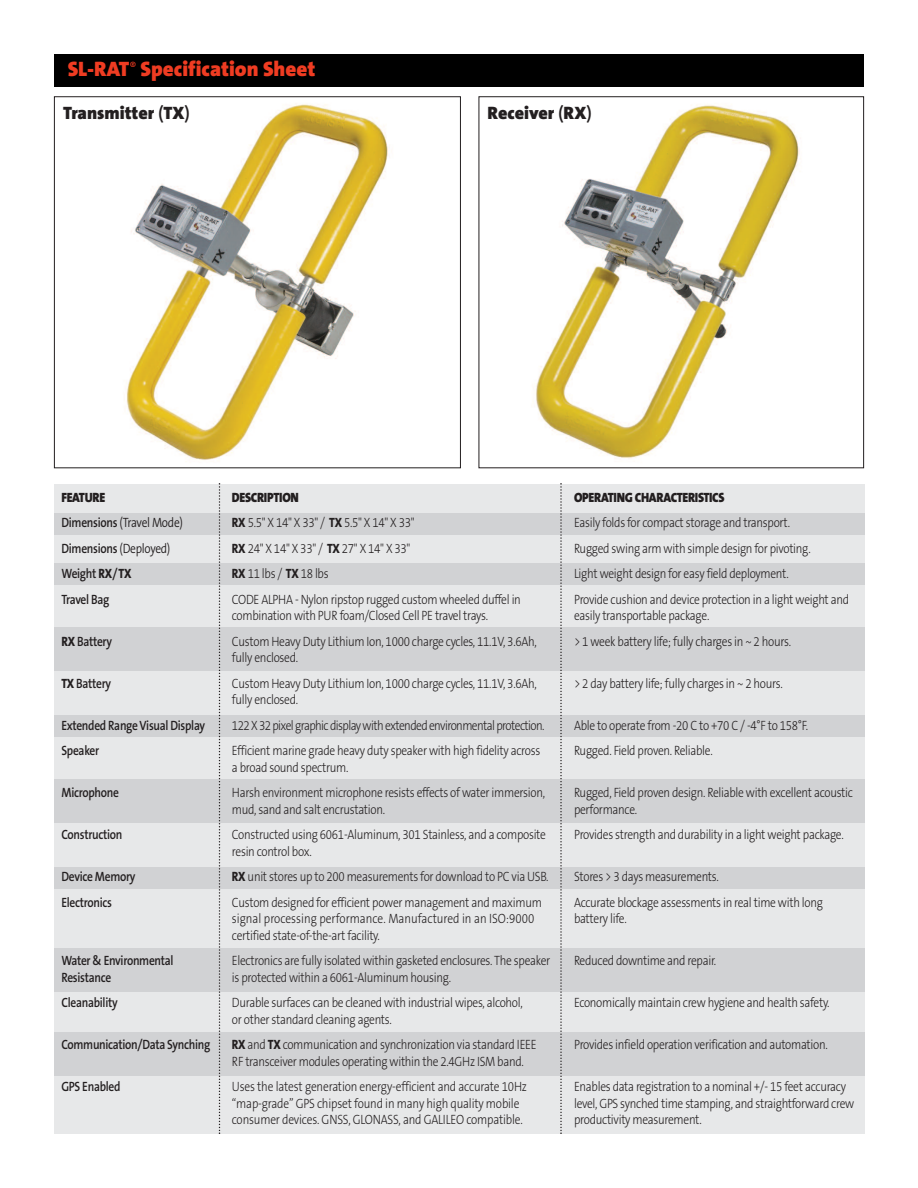
<style>
.page{position:relative;width:918px;height:1188px;background:#fff}
.page>*{position:absolute;margin:0;border:0;box-sizing:border-box;transform-origin:0 0}
.t1{font:900 21px "The Sans B9";color:#ef3c22}
.t2{font:900 18px "The Sans B9";color:#231f20}
.t3{font:300 13.5px/25.5px "The Sans B3";letter-spacing:-.025em;color:#231f20;scale:.85 1}
.t4{font:600 13.5px/25.5px "The Sans B6";letter-spacing:-.025em;color:#231f20;scale:.85 1}
.t5{font:300 13.5px/16.5px "The Sans B3";color:#231f20;scale:.85 1}
.t6{font:900 13.5px "The Sans B9";letter-spacing:-.025em;color:#231f20;scale:.9 1}
.t7{font:300 13.5px "The Sans B4";letter-spacing:-.03em;color:#231f20;scale:.85 1}
.s1{font-family:"The Sans B6";font-weight:600}
.s2{font-family:"The Sans B4";font-weight:300}
.s3{font-family:"The Sans B8";font-weight:800}
</style>
<div class="page">
<div style="left:54px;top:484px;width:810px;height:649px;background:#e7e8e9"></div>
<div style="left:54px;top:563px;width:810px;height:22px;background:#d1d2d4"></div>
<div style="left:54px;top:513px;width:810px;height:21px;background:#d1d2d4"></div>
<div style="left:54px;top:715px;width:810px;height:21px;background:#d1d2d4"></div>
<div style="left:54px;top:867px;width:810px;height:21px;background:#d1d2d4"></div>
<div style="left:54px;top:627px;width:810px;height:44px;background:#d1d2d4"></div>
<div style="left:54px;top:779px;width:810px;height:44px;background:#d1d2d4"></div>
<div style="left:54px;top:948px;width:810px;height:44px;background:#d1d2d4"></div>
<div style="left:54px;top:1032px;width:810px;height:44px;background:#d1d2d4"></div>
<div style="left:54px;top:54px;width:810px;height:32px;background:#000"></div>
<img style="left:126px;top:104px;width:262px;height:358px">
<div style="left:54px;top:96px;width:407px;height:372px;border:1px solid #231f20"></div>
<img style="left:536px;top:105px;width:264px;height:354px">
<div style="left:479px;top:96px;width:385px;height:372px;border:1px solid #231f20"></div>
<svg style="left:219px;top:483px;width:1px;height:651px"></svg>
<svg style="left:560px;top:483px;width:2px;height:651px"></svg>
<h1 class="t1" style="left:68px;top:58px;width:249px">SL-RAT<sup>®</sup> Specification Sheet</h1>
<h2 class="t2" style="left:63px;top:103px;width:129px">Transmitter <span class="s1">(</span>TX<span class="s1">)</span></h2>
<h2 class="t2" style="left:488px;top:103px;width:106px">Receiver <span class="s1">(</span>RX<span class="s1">)</span></h2>
<p class="t6" style="left:62px;top:490px;width:50px">FEATURE</p>
<p class="t7" style="left:61px;top:516px;width:144px"><span class="s1">Dimensions</span> (Travel Mode)</p>
<p class="t4" style="left:61px;top:536px;width:130px">Dimensions <span class="s2">(Deployed)<br></span>Weight <span class="s3">RX</span>/<span class="s3">TX<br></span>Travel Bag</p>
<p class="t4" style="left:61px;top:629px;width:61px"><span class="s3">RX</span> Battery</p>
<p class="t4" style="left:61px;top:671px;width:60px"><span class="s3">TX</span> Battery</p>
<p class="t4" style="left:61px;top:713px;width:171px">Extended Range Visual Display<br>Speaker</p>
<p class="t4" style="left:61px;top:780px;width:69px">Microphone</p>
<p class="t4" style="left:61px;top:822px;width:73px">Construction</p>
<p class="t4" style="left:61px;top:864px;width:89px">Device Memory<br>Electronics</p>
<p class="t4" style="left:61px;top:953px;width:133px;line-height:16.5px">Water &amp; Environmental<br>Resistance</p>
<p class="t4" style="left:61px;top:990px;width:68px">Cleanability</p>
<p class="t4" style="left:61px;top:1032px;width:177px">Communication/Data Synching</p>
<p class="t4" style="left:61px;top:1074px;width:71px">GPS Enabled</p>
<p class="t6" style="left:232px;top:490px;width:76px">DESCRIPTION</p>
<p class="t3" style="left:232px;top:510px;width:341px"><span class="s3">RX</span> 5.5" X 14" X 33" / <span class="s3">TX</span> 5.5" X 14" X 33"<br><span class="s3">RX</span> 24" X 14" X 33" / <span class="s3">TX</span> 27" X 14" X 33"<br><span class="s3">RX</span> 11 lbs / <span class="s3">TX</span> 18 lbs<br>CODE ALPHA - Nylon ripstop rugged custom wheeled duffel in</p>
<p class="t3" style="left:232px;top:603px;width:360px">combination with PUR foam/Closed Cell PE travel trays.<br>Custom Heavy Duty Lithium Ion, 1000 charge cycles, 11.1V, 3.6Ah,</p>
<p class="t3" style="left:232px;top:645px;width:360px">fully enclosed.<br>Custom Heavy Duty Lithium Ion, 1000 charge cycles, 11.1V, 3.6Ah,</p>
<p class="t3" style="left:232px;top:687px;width:369px">fully enclosed.<br>122 X 32 pixel graphic display with extended environmental protection.<br>Efficient marine grade heavy duty speaker with high fidelity across</p>
<p class="t3" style="left:232px;top:755px;width:370px">a broad sound spectrum.<br>Harsh environment microphone resists effects of water immersion,</p>
<p class="t3" style="left:232px;top:797px;width:371px">mud, sand and salt encrustation.<br>Constructed using 6061-Aluminum, 301 Stainless, and a composite</p>
<p class="t3" style="left:232px;top:839px;width:374px">resin control box.<br><span class="s3">RX</span> unit stores up to 200 measurements for download to PC via USB.<br>Custom designed for efficient power management and maximum</p>
<p class="t5" style="left:232px;top:911px;width:357px">signal processing performance. Manufactured in an ISO:9000 certified state-of-the-art facility.</p>
<p class="t3" style="left:232px;top:953px;width:376px;line-height:16.5px">Electronics are fully isolated within gasketed enclosures. The speaker is protected within a 6061-Aluminum housing.</p>
<p class="t3" style="left:232px;top:995px;width:344px;line-height:16.5px">Durable surfaces can be cleaned with industrial wipes, alcohol, or other standard cleaning agents.</p>
<p class="t3" style="left:232px;top:1037px;width:360px;line-height:16.5px"><span class="s3">RX</span> and <span class="s3">TX</span> communication and synchronization via standard IEEE<br>RF transceiver modules operating within the 2.4GHz ISM band.</p>
<p class="t3" style="left:232px;top:1079px;width:349px;line-height:16.5px">Uses the latest generation energy-efficient and accurate 10Hz “map-grade” GPS chipset found in many high quality mobile consumer devices. GNSS, GLONASS, and GALILEO compatible.</p>
<p class="t6" style="left:574px;top:490px;width:169px">OPERATING CHARACTERISTICS</p>
<p class="t3" style="left:574px;top:510px;width:325px">Easily folds for compact storage and transport.<br>Rugged swing arm with simple design for pivoting.<br>Light weight design for easy field deployment.<br>Provide cushion and device protection in a light weight and</p>
<p class="t3" style="left:574px;top:603px;width:257px">easily transportable package.<br>&gt; 1 week battery life; fully charges in ~ 2 hours.</p>
<p class="t3" style="left:574px;top:671px;width:247px">&gt; 2 day battery life; fully charges in ~ 2 hours.</p>
<p class="t3" style="left:574px;top:713px;width:277px">Able to operate from -20 C to +70 C / -4°F to 158°F.<br>Rugged. Field proven. Reliable.</p>
<p class="t3" style="left:574px;top:785px;width:330px;line-height:16.5px">Rugged, Field proven design. Reliable with excellent acoustic performance.</p>
<p class="t3" style="left:574px;top:822px;width:319px">Provides strength and durability in a light weight package.</p>
<p class="t3" style="left:574px;top:864px;width:294px">Stores &gt; 3 days measurements.<br>Accurate blockage assessments in real time with long</p>
<p class="t3" style="left:574px;top:906px;width:64px">battery life.</p>
<p class="t3" style="left:574px;top:948px;width:169px">Reduced downtime and repair.</p>
<p class="t3" style="left:574px;top:990px;width:302px">Economically maintain crew hygiene and health safety.</p>
<p class="t3" style="left:574px;top:1032px;width:300px">Provides infield operation verification and automation.</p>
<p class="t3" style="left:574px;top:1079px;width:331px;line-height:16.5px">Enables data registration to a nominal +/- 15 feet accuracy level, GPS synched time stamping, and straightforward crew productivity measurement.</p>
</div>
